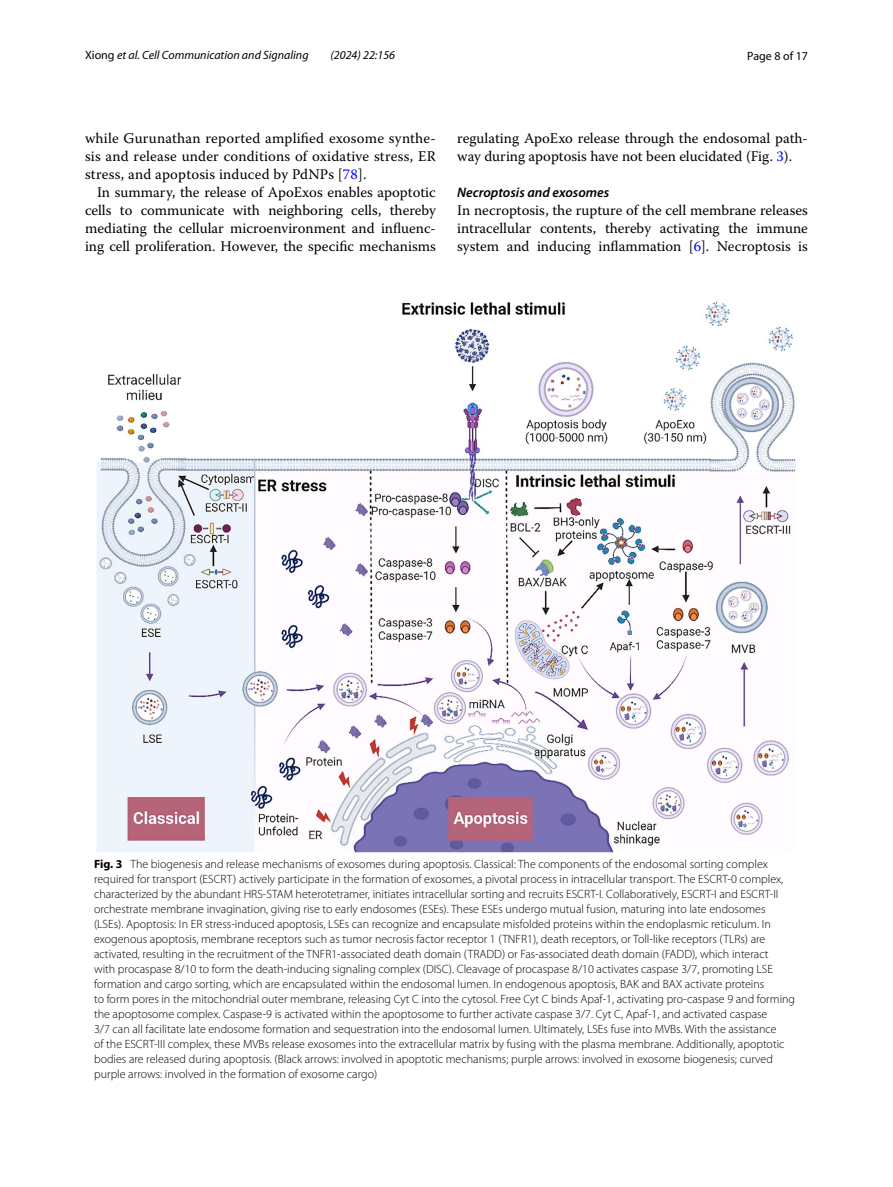
<style>
.page{position:relative;width:893px;height:1187px;background:#fff}
.page>*{position:absolute;margin:0;border:0;box-sizing:border-box;transform-origin:0 0}
.t1{font:14.7px/18px "Warnock Pro";color:#000;text-align:justify}
.t2{font:italic 600 13.8px "Myriad Pro";color:#000}
.t3{font:300 12px/15px "Myriad Pro";color:#000}
.t4{font:italic 12px "Myriad Pro";color:#000}
.t5{font:12px "Myriad Pro";color:#000}
.s1{font-style:normal}
.s2{color:#00f}
.s3{font-weight:700}
</style>
<div class="page">
<img style="left:96px;top:301px;width:700px;height:551px">
<p class="t4" style="left:85px;top:48px;width:225px"><span class="s1">Xiong</span> et al. Cell Communication and Signaling</p>
<p class="t4" style="left:330px;top:48px;width:66px">(2024) 22:156</p>
<p class="t5" style="left:747px;top:48px;width:62px">Page 8 of 17</p>
<p class="t1" style="left:85px;top:128px;width:352px">while Gurunathan reported amplified exosome synthe&shy;sis and release under conditions of oxidative stress, ER stress, and apoptosis induced by PdNPs [<span class="s2">78</span>].</p>
<p class="t1" style="left:85px;top:182px;width:352px;text-indent:12px">In summary, the release of ApoExos enables apoptotic cells to communicate with neighboring cells, thereby mediating the cellular microenvironment and influenc&shy;ing cell proliferation. However, the specific mechanisms</p>
<p class="t1" style="left:457px;top:128px;width:352px">regulating ApoExo release through the endosomal path&shy;way during apoptosis have not been elucidated (Fig. <span class="s2">3</span>).</p>
<p class="t2" style="left:457px;top:183px;width:154px">Necroptosis and exosomes</p>
<p class="t1" style="left:457px;top:200px;width:352px">In necroptosis, the rupture of the cell membrane releases intracellular contents, thereby activating the immune system and inducing inflammation [<span class="s2">6</span>]. Necroptosis is</p>
<p class="t3" style="left:94px;top:856px;width:703px"><span class="s3">Fig. 3</span> The biogenesis and release mechanisms of exosomes during apoptosis. Classical: The components of the endosomal sorting complex required for transport (ESCRT) actively participate in the formation of exosomes, a pivotal process in intracellular transport. The ESCRT-0 complex, characterized by the abundant HRS-STAM heterotetramer, initiates intracellular sorting and recruits ESCRT-I. Collaboratively, ESCRT-I and ESCRT-II orchestrate membrane invagination, giving rise to early endosomes (ESEs). These ESEs undergo mutual fusion, maturing into late endosomes (LSEs). Apoptosis: In ER stress-induced apoptosis, LSEs can recognize and encapsulate misfolded proteins within the endoplasmic reticulum. In exogenous apoptosis, membrane receptors such as tumor necrosis factor receptor 1 (TNFR1), death receptors, or Toll-like receptors (TLRs) are activated, resulting in the recruitment of the TNFR1-associated death domain (TRADD) or Fas-associated death domain (FADD), which interact<br>with procaspase 8/10 to form the death-inducing signaling complex (DISC). Cleavage of procaspase 8/10 activates caspase 3/7, promoting LSE formation and cargo sorting, which are encapsulated within the endosomal lumen. In endogenous apoptosis, BAK and BAX activate proteins<br>to form pores in the mitochondrial outer membrane, releasing Cyt C into the cytosol. Free Cyt C binds Apaf-1, activating pro-caspase 9 and forming the apoptosome complex. Caspase-9 is activated within the apoptosome to further activate caspase 3/7. Cyt C, Apaf-1, and activated caspase<br>3/7 can all facilitate late endosome formation and sequestration into the endosomal lumen. Ultimately, LSEs fuse into MVBs. With the assistance<br>of the ESCRT-III complex, these MVBs release exosomes into the extracellular matrix by fusing with the plasma membrane. Additionally, apoptotic bodies are released during apoptosis. (Black arrows: involved in apoptotic mechanisms; purple arrows: involved in exosome biogenesis; curved purple arrows: involved in the formation of exosome cargo)</p>
</div>
